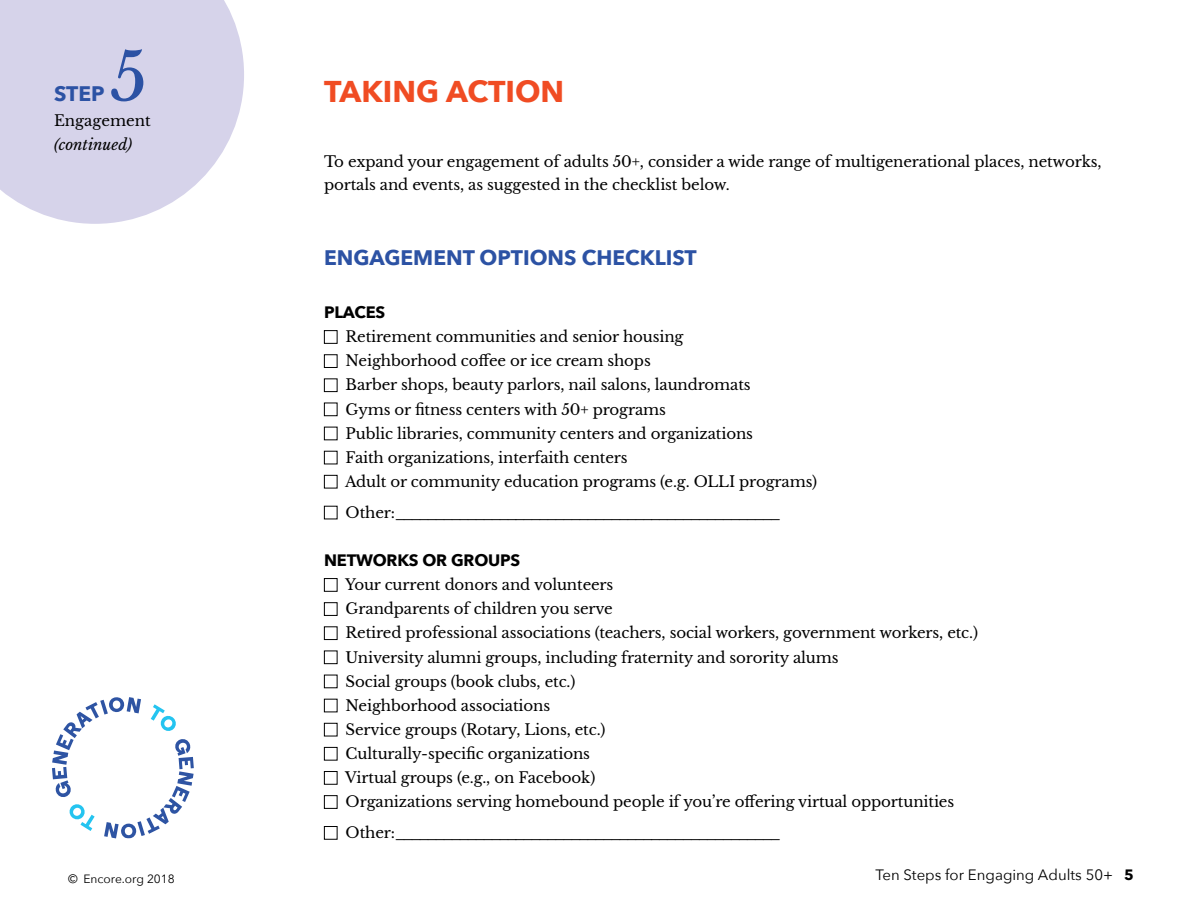
<style>
.page{position:relative;width:1188px;height:918px;background:#fff}
.page>*{position:absolute;margin:0;border:0;box-sizing:border-box;transform-origin:0 0}
.t1{font:66px "Libre Baskerville";color:#2c52a4}
.Headline_1{font:700 30px "Avenir Next";color:#f04c23}
.Headline_2{font:700 21px "Avenir Next";color:#2c52a4}
.Subhead_2a{font:700 16.5px "Avenir Next";letter-spacing:-.01em;color:#000}
.Bullets_2{font:15px "Libre Baskerville";letter-spacing:-.01em;color:#000}
.Body_2{font:15px/22.5px "Libre Baskerville";letter-spacing:-.01em;color:#000}
.t2{font:15px "Avenir Next";color:#000}
.t3{font:italic 15px "Libre Baskerville";color:#000}
.t4{font:12px "Avenir Next";color:#000}
.s1{font-weight:700}
</style>
<div class="page">
<svg style="left:52px;top:697px;width:142px;height:142px"></svg>
<svg style="left:0;top:0;width:244px;height:224px;background:#dad8ec"></svg>
<div style="left:324px;top:330px;width:14px;height:14px;border:1px solid #000"></div>
<div style="left:324px;top:354px;width:14px;height:14px;border:1px solid #000"></div>
<div style="left:324px;top:378px;width:14px;height:14px;border:1px solid #000"></div>
<div style="left:324px;top:403px;width:14px;height:13px;border:1px solid #000"></div>
<div style="left:324px;top:427px;width:14px;height:13px;border:1px solid #000"></div>
<div style="left:324px;top:451px;width:14px;height:13px;border:1px solid #000"></div>
<div style="left:324px;top:475px;width:14px;height:13px;border:1px solid #000"></div>
<div style="left:324px;top:506px;width:14px;height:13px;border:1px solid #000"></div>
<div style="left:324px;top:578px;width:14px;height:14px;border:1px solid #000"></div>
<div style="left:324px;top:602px;width:14px;height:14px;border:1px solid #000"></div>
<div style="left:324px;top:626px;width:14px;height:14px;border:1px solid #000"></div>
<div style="left:324px;top:651px;width:14px;height:13px;border:1px solid #000"></div>
<div style="left:324px;top:675px;width:14px;height:13px;border:1px solid #000"></div>
<div style="left:324px;top:699px;width:14px;height:13px;border:1px solid #000"></div>
<div style="left:324px;top:723px;width:14px;height:13px;border:1px solid #000"></div>
<div style="left:324px;top:747px;width:14px;height:14px;border:1px solid #000"></div>
<div style="left:324px;top:771px;width:14px;height:14px;border:1px solid #000"></div>
<div style="left:324px;top:795px;width:14px;height:14px;border:1px solid #000"></div>
<div style="left:324px;top:826px;width:14px;height:14px;border:1px solid #000"></div>
<h1 class="t1" style="left:110px;top:37px;width:39px">5</h1>
<p class="Body_2" style="left:54px;top:109px;width:98px">Engagement</p>
<p class="t3" style="left:54px;top:136px;width:80px">(continued)</p>
<h3 class="Headline_2" style="left:54px;top:75px;width:52px">STEP</h3>
<p class="Headline_1" style="left:324px;top:66px;width:242px">TAKING ACTION</p>
<p class="Body_2" style="left:324px;top:151px;width:779px">To expand your engagement of adults 50+, consider a wide range of multigenerational places, networks, portals and events, as suggested in the checklist below.</p>
<p class="Headline_2" style="left:324px;top:239px;width:374px">ENGAGEMENT OPTIONS CHECKLIST</p>
<p class="Subhead_2a" style="left:324px;top:298px;width:63px">PLACES</p>
<p class="Bullets_2" style="left:346px;top:328px;width:339px">Retirement communities and senior housing</p>
<p class="Bullets_2" style="left:346px;top:352px;width:307px">Neighborhood coffee or ice cream shops</p>
<p class="Bullets_2" style="left:346px;top:376px;width:407px">Barber shops, beauty parlors, nail salons, laundromats</p>
<p class="Bullets_2" style="left:346px;top:400px;width:322px">Gyms or fitness centers with 50+ programs</p>
<p class="Bullets_2" style="left:346px;top:424px;width:409px">Public libraries, community centers and organizations</p>
<p class="Bullets_2" style="left:346px;top:448px;width:284px">Faith organizations, interfaith centers</p>
<p class="Bullets_2" style="left:345px;top:472px;width:473px">Adult or community education programs (e.g. OLLI programs)</p>
<p class="Bullets_2" style="left:346px;top:503px;width:437px">O t h e r : ________________________________________________</p>
<p class="Subhead_2a" style="left:324px;top:546px;width:198px">NETWORKS OR GROUPS</p>
<p class="Bullets_2" style="left:345px;top:576px;width:270px">Your current donors and volunteers</p>
<p class="Bullets_2" style="left:346px;top:600px;width:269px">Grandparents of children you serve</p>
<p class="Bullets_2" style="left:346px;top:624px;width:634px">Retired professional associations (teachers, social workers, government workers, etc.)</p>
<p class="Bullets_2" style="left:346px;top:648px;width:494px">University alumni groups, including fraternity and sorority alums</p>
<p class="Bullets_2" style="left:346px;top:672px;width:231px">Social groups (book clubs, etc.)</p>
<p class="Bullets_2" style="left:346px;top:696px;width:206px">Neighborhood associations</p>
<p class="Bullets_2" style="left:346px;top:720px;width:261px">Service groups (Rotary, Lions, etc.)</p>
<p class="Bullets_2" style="left:346px;top:744px;width:246px">Culturally-specific organizations</p>
<p class="Bullets_2" style="left:345px;top:769px;width:252px">Virtual groups (e.g., on Facebook)</p>
<p class="Bullets_2" style="left:346px;top:793px;width:610px">Organizations serving homebound people if you’re offering virtual opportunities</p>
<p class="Bullets_2" style="left:346px;top:824px;width:437px">O t h e r : ________________________________________________</p>
<p class="t4" style="left:68px;top:869px;width:108px">© Encore.org 2018</p>
<p class="t2" style="left:875px;top:862px;width:260px">Ten Steps for Engaging Adults 50+ <span class="s1">5</span></p>
</div>
